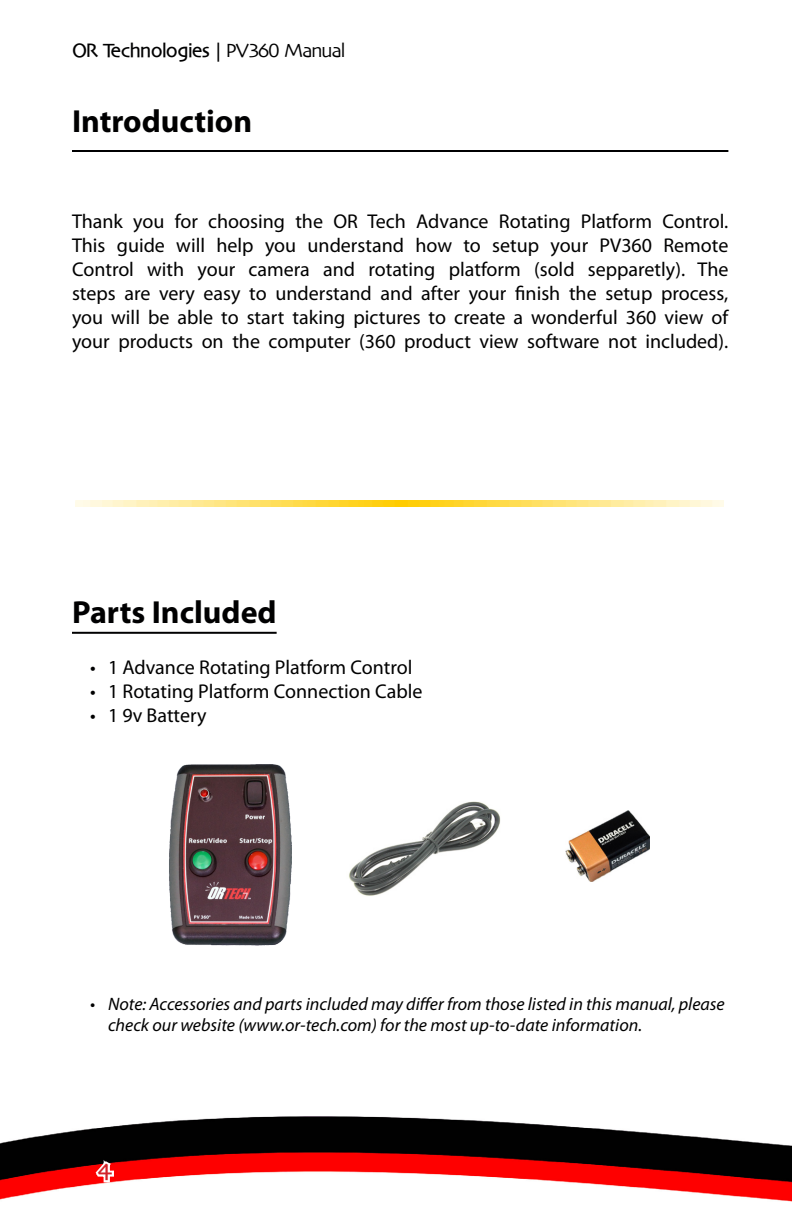
<style>
.page{position:relative;width:792px;height:1224px;background:#fff}
.page>*{position:absolute;margin:0;border:0;box-sizing:border-box;transform-origin:0 0}
.Title-Main_short_rul{font:700 32px "Myriad Pro";color:#000001}
.Title-Main{font:700 32px "Myriad Pro";color:#000001}
.t1{font:700 24px "Skia MK";color:#d1232a}
.Normal_-_Bullets_Ind{font:20px/24px "Myriad Pro";color:#000001}
.t2{font:700 20px "Skia MK";color:#000001}
.Normal_-_Bullets_Ind-2{font:italic 18px/21.6px "Myriad Pro";color:#000001}
.s1{font-weight:400}
</style>
<div class="page">
<img style="left:0;top:1116px;width:792px;height:86px">
<hr style="left:72px;top:150px;width:656px;height:2px;background:#000001">
<hr style="left:72px;top:632px;width:205px;height:2px;background:#000001">
<img style="left:75px;top:500px;width:648px;height:6px">
<img style="left:169px;top:764px;width:122px;height:182px">
<img style="left:349px;top:802px;width:152px;height:94px">
<svg style="left:92px;top:1153px;width:24px;height:31px"></svg>
<img style="left:565px;top:810px;width:85px;height:72px">
<p class="t2" style="left:72px;top:38px;width:274px">OR Technologies | <span class="s1">PV360 Manual</span></p>
<p class="Title-Main" style="left:72px;top:103px;width:182px">Introduction</p>
<p class="Normal_-_Bullets_Ind" style="left:72px;top:210px;width:658px">Thank you for choosing the OR Tech Advance Rotating Platform Control.<br>This guide will help you understand how to setup your PV360 Remote Control with your camera and rotating platform (sold sepparetly). The steps are very easy to understand and after your finish the setup process, you will be able to start taking pictures to create a wonderful 360 view of your products on the computer (360 product view software not included).</p>
<p class="Title-Main_short_rul" style="left:72px;top:594px;width:206px">Parts Included</p>
<p class="Normal_-_Bullets_Ind" style="left:90px;top:655px;width:324px">• 1 Advance Rotating Platform Control</p>
<p class="Normal_-_Bullets_Ind" style="left:90px;top:679px;width:334px">• 1 Rotating Platform Connection Cable</p>
<p class="Normal_-_Bullets_Ind" style="left:90px;top:703px;width:118px">• 1 9v Battery</p>
<p class="Normal_-_Bullets_Ind-2" style="left:108px;top:993px;width:618px;text-indent:-18px">• Note: Accessories and parts included may differ from those listed in this manual, please check our website (www.or-tech.com) for the most up-to-date information.</p>
<p class="t1" style="left:98px;top:1158px;width:16px">4</p>
</div>
